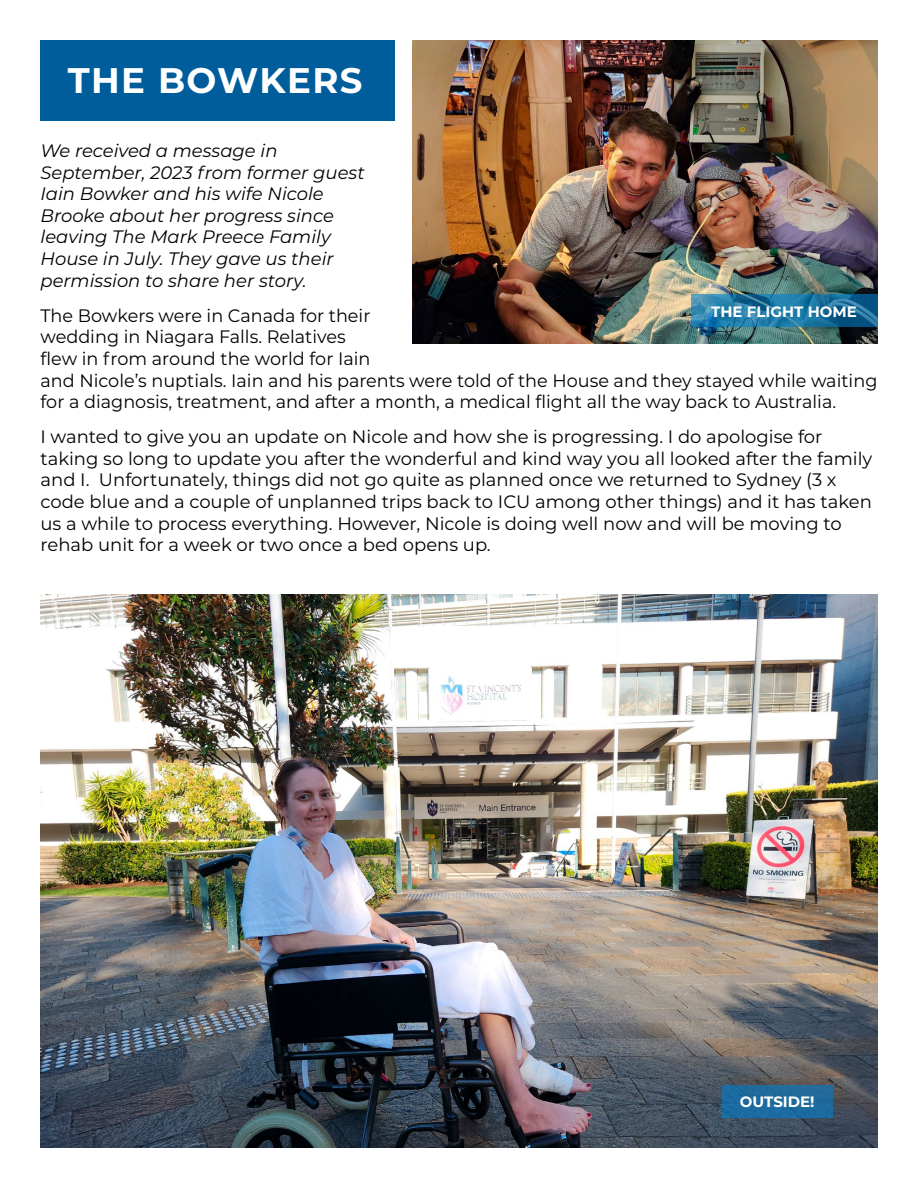
<style>
.page{position:relative;width:918px;height:1188px;background:#fff}
.page>*{position:absolute;margin:0;border:0;box-sizing:border-box;transform-origin:0 0}
.t1{font:700 35.55px "Montserrat";letter-spacing:.04em;color:#fff}
.t2{font:18px/21.6px "Montserrat";color:#000}
.t3{font:italic 18px/21.6px "Montserrat";color:#000}
.t4{font:700 15px "Montserrat";color:#fff}
</style>
<div class="page">
<img style="left:40px;top:594px;width:838px;height:554px">
<div style="left:40px;top:40px;width:355px;height:82px;background:#005d9c"></div>
<img style="left:413px;top:40px;width:465px;height:303px">
<svg style="left:691px;top:295px;width:187px;height:32px;background:#1f75a1"></svg>
<div style="left:722px;top:1085px;width:110px;height:33px;background:#1d6b9d"></div>
<h1 class="t1" style="left:68px;top:55px;width:296px">THE BOWKERS</h1>
<p class="t3" style="left:40px;top:139px;width:326px">We received a message in<br>September, 2023 from former guest<br>Iain Bowker and his wife Nicole<br>Brooke about her progress since leaving The Mark Preece Family<br>House in July. They gave us their permission to share her story.</p>
<p class="t2" style="left:40px;top:304px;width:838px">The Bowkers were in Canada for their<br>wedding in Niagara Falls. Relatives<br>flew in from around the world for Iain<br>and Nicole’s nuptials. Iain and his parents were told of the House and they stayed while waiting for a diagnosis, treatment, and after a month, a medical flight all the way back to Australia.</p>
<p class="t2" style="left:40px;top:425px;width:833px">I wanted to give you an update on Nicole and how she is progressing. I do apologise for taking so long to update you after the wonderful and kind way you all looked after the family and I. Unfortunately, things did not go quite as planned once we returned to Sydney (3 x code blue and a couple of unplanned trips back to ICU among other things) and it has taken us a while to process everything. However, Nicole is doing well now and will be moving to rehab unit for a week or two once a bed opens up.</p>
<p class="t4" style="left:711px;top:301px;width:147px">THE FLIGHT HOME</p>
<p class="t4" style="left:740px;top:1091px;width:76px">OUTSIDE!</p>
</div>
